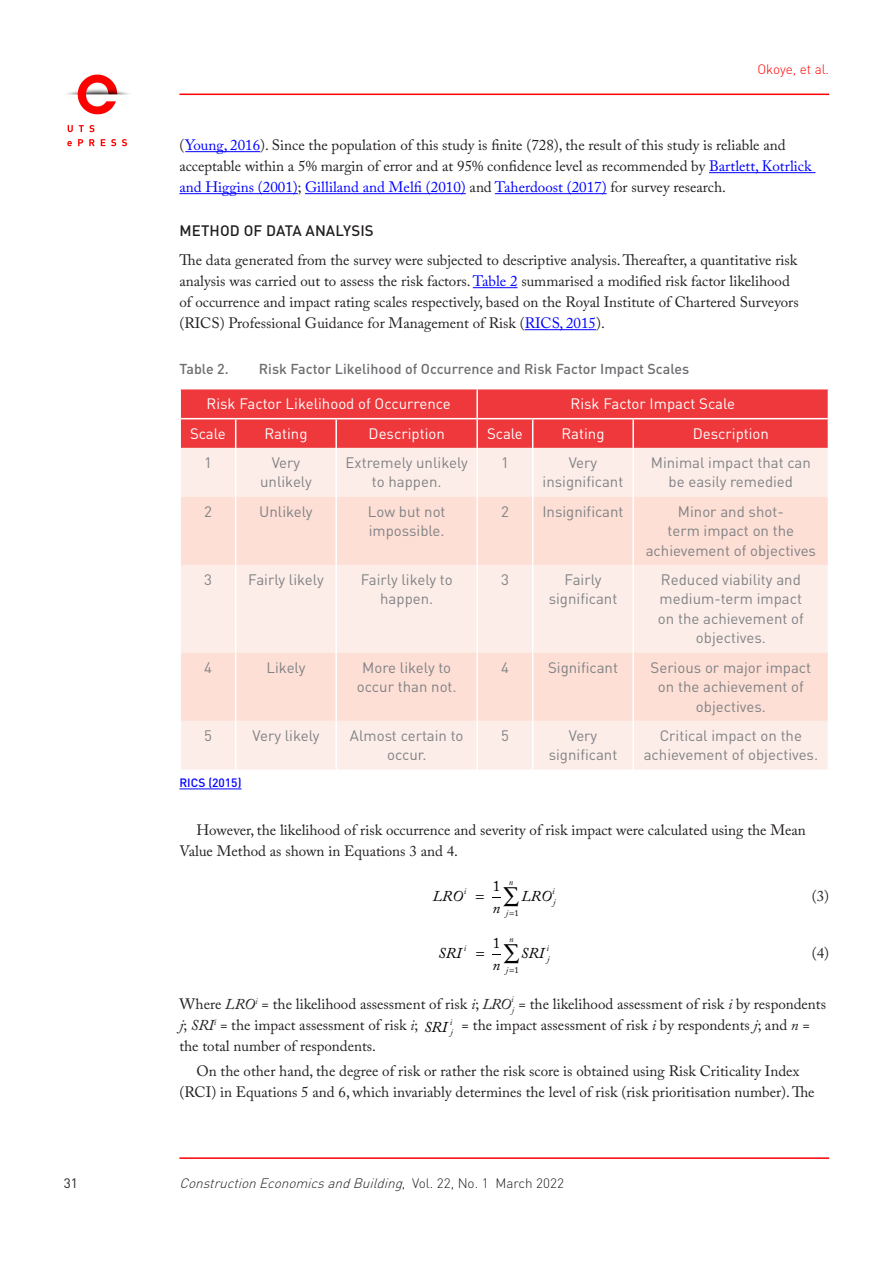
<style>
.page{position:relative;width:893px;height:1263px;background:#fff}
.page>*{position:absolute;margin:0;border:0;box-sizing:border-box;transform-origin:0 0}
.t1{font:15px/21px "Adobe Caslon Pro";color:#231f20}
.t2{font:15px/19.5px "DIN";color:#808285;text-align:center}
.t3{font:15px "DIN";color:#fff}
.t4{font:500 15px "DIN Pro";letter-spacing:.01em;color:#231f20}
.t5{font:italic 15px "Adobe Caslon Pro";letter-spacing:-.005em;color:#000}
.t6{font:15px "Adobe Caslon Pro";color:#000}
.t7{font:500 14.25px "DIN";color:#6c6d70}
.t8{font:italic 300 13.5px "DIN Pro";color:#231f20}
.t9{font:300 13.5px "DIN Pro";letter-spacing:-.005em;color:#fe0000}
.t10{font:13.5px "DIN Pro";color:#231f20}
.t11{font:500 12px "DIN";color:#00f}
.t12{font:italic 8.7px "Adobe Caslon Pro";color:#000}
.t13{font:8.7px "Adobe Caslon Pro";color:#000}
.s1{color:#00f}
.s2{font-style:italic}
.s3{font-style:italic;color:#000}
.s4{font-style:normal}
</style>
<div class="page">
<hr style="left:179px;top:1157px;width:650px;height:2px;background:#fe0000">
<hr style="left:185px;top:151px;width:75px;height:1px;background:#00f">
<hr style="left:709px;top:172px;width:106px;height:1px;background:#00f">
<hr style="left:179px;top:193px;width:119px;height:1px;background:#00f">
<hr style="left:305px;top:193px;width:161px;height:1px;background:#00f">
<hr style="left:495px;top:193px;width:112px;height:1px;background:#00f">
<hr style="left:473px;top:287px;width:45px;height:1px;background:#00f">
<hr style="left:525px;top:329px;width:71px;height:1px;background:#00f">
<hr style="left:179px;top:789px;width:63px;height:1px;background:#00f">
<div style="left:181px;top:448px;width:647px;height:321px;background:#fdede8"></div>
<svg style="left:181px;top:497px;width:647px;height:224px;background:#fde4dc"></svg>
<svg style="left:180px;top:389px;width:649px;height:59px;background:#ee4044"></svg>
<hr style="left:632px;top:419px;width:2px;height:29px;background:#fff">
<hr style="left:235px;top:448px;width:1px;height:49px;background:#fff">
<hr style="left:335px;top:448px;width:2px;height:49px;background:#fff">
<hr style="left:476px;top:448px;width:2px;height:49px;background:#fff">
<hr style="left:532px;top:448px;width:1px;height:49px;background:#fff">
<hr style="left:632px;top:448px;width:2px;height:49px;background:#fff">
<hr style="left:235px;top:497px;width:1px;height:68px;background:#fff">
<hr style="left:335px;top:497px;width:2px;height:68px;background:#fff">
<hr style="left:476px;top:497px;width:2px;height:68px;background:#fff">
<hr style="left:532px;top:497px;width:1px;height:68px;background:#fff">
<hr style="left:632px;top:497px;width:2px;height:68px;background:#fff">
<hr style="left:235px;top:565px;width:1px;height:88px;background:#fff">
<hr style="left:335px;top:565px;width:2px;height:88px;background:#fff">
<hr style="left:476px;top:565px;width:2px;height:88px;background:#fff">
<hr style="left:532px;top:565px;width:1px;height:88px;background:#fff">
<hr style="left:632px;top:565px;width:2px;height:88px;background:#fff">
<hr style="left:235px;top:653px;width:1px;height:68px;background:#fff">
<hr style="left:335px;top:653px;width:2px;height:68px;background:#fff">
<hr style="left:476px;top:653px;width:2px;height:68px;background:#fff">
<hr style="left:532px;top:653px;width:1px;height:68px;background:#fff">
<hr style="left:632px;top:653px;width:2px;height:68px;background:#fff">
<hr style="left:235px;top:721px;width:1px;height:48px;background:#fff">
<hr style="left:335px;top:721px;width:2px;height:48px;background:#fff">
<hr style="left:476px;top:721px;width:2px;height:48px;background:#fff">
<hr style="left:532px;top:721px;width:1px;height:48px;background:#fff">
<hr style="left:632px;top:721px;width:2px;height:48px;background:#fff">
<img style="left:67px;top:74px;width:62px;height:73px">
<hr style="left:179px;top:94px;width:650px;height:1px;background:#fe0000">
<p class="t9" style="left:757px;top:60px;width:73px">Okoye, et al.</p>
<p class="t1" style="left:179px;top:134px;width:634px">(<span class="s1">Young, 2016</span>). Since the population of this study is finite (728), the result of this study is reliable and acceptable within a 5% margin of error and at 95% confidence level as recommended by <span class="s1">Bartlett, Kotrlick and Higgins (2001)</span>; <span class="s1">Gilliland and Melfi (2010)</span> and <span class="s1">Taherdoost (2017)</span> for survey research.</p>
<p class="t4" style="left:180px;top:220px;width:196px">METHOD OF DATA ANALYSIS</p>
<p class="t1" style="left:179px;top:249px;width:621px">The data generated from the survey were subjected to descriptive analysis. Thereafter, a quantitative risk analysis was carried out to assess the risk factors. <span class="s1">Table 2</span> summarised a modified risk factor likelihood of occurrence and impact rating scales respectively, based on the Royal Institute of Chartered Surveyors (RICS) Professional Guidance for Management of Risk (<span class="s1">RICS, 2015</span>).</p>
<p class="t7" style="left:179px;top:360px;width:51px">Table 2.</p>
<p class="t7" style="left:259px;top:360px;width:432px">Risk Factor Likelihood of Occurrence and Risk Factor Impact Scales</p>
<p class="t3" style="left:207px;top:395px;width:246px">Risk Factor Likelihood of Occurrence</p>
<p class="t3" style="left:571px;top:395px;width:166px">Risk Factor Impact Scale</p>
<p class="t3" style="left:190px;top:425px;width:37px">Scale</p>
<p class="t3" style="left:264px;top:425px;width:45px">Rating</p>
<p class="t3" style="left:369px;top:425px;width:78px">Description</p>
<p class="t3" style="left:487px;top:425px;width:37px">Scale</p>
<p class="t3" style="left:561px;top:425px;width:45px">Rating</p>
<p class="t3" style="left:693px;top:425px;width:78px">Description</p>
<p class="t2" style="left:204px;top:453px;width:9px">1</p>
<p class="t2" style="left:260px;top:453px;width:53px">Very unlikely</p>
<p class="t2" style="left:346px;top:453px;width:124px">Extremely unlikely to happen.</p>
<p class="t2" style="left:501px;top:453px;width:9px">1</p>
<p class="t2" style="left:543px;top:453px;width:82px">Very insignificant</p>
<p class="t2" style="left:651px;top:453px;width:162px">Minimal impact that can be easily remedied</p>
<p class="t2" style="left:204px;top:502px;width:9px">2</p>
<p class="t2" style="left:259px;top:502px;width:55px">Unlikely</p>
<p class="t2" style="left:368px;top:502px;width:79px;text-align:left">Low but not impossible.</p>
<p class="t2" style="left:501px;top:502px;width:9px">2</p>
<p class="t2" style="left:542px;top:502px;width:83px">Insignificant</p>
<p class="t2" style="left:646px;top:502px;width:172px">Minor and shot-<br>term impact on the achievement of objectives</p>
<p class="t2" style="left:204px;top:570px;width:9px">3</p>
<p class="t2" style="left:248px;top:570px;width:77px">Fairly likely</p>
<p class="t2" style="left:361px;top:570px;width:93px">Fairly likely to happen.</p>
<p class="t2" style="left:501px;top:570px;width:9px">3</p>
<p class="t2" style="left:549px;top:570px;width:70px">Fairly significant</p>
<p class="t2" style="left:658px;top:570px;width:147px">Reduced viability and medium-term impact on the achievement of objectives.</p>
<p class="t2" style="left:204px;top:658px;width:9px">4</p>
<p class="t2" style="left:267px;top:658px;width:40px">Likely</p>
<p class="t2" style="left:357px;top:658px;width:101px">More likely to occur than not.</p>
<p class="t2" style="left:501px;top:658px;width:9px">4</p>
<p class="t2" style="left:548px;top:658px;width:71px">Significant</p>
<p class="t2" style="left:651px;top:658px;width:162px">Serious or major impact on the achievement of objectives.</p>
<p class="t2" style="left:204px;top:726px;width:9px">5</p>
<p class="t2" style="left:252px;top:726px;width:69px">Very likely</p>
<p class="t2" style="left:350px;top:726px;width:115px">Almost certain to occur.</p>
<p class="t2" style="left:501px;top:726px;width:9px">5</p>
<p class="t2" style="left:549px;top:726px;width:70px">Very significant</p>
<p class="t2" style="left:644px;top:726px;width:176px">Critical impact on the achievement of objectives.</p>
<p class="t11" style="left:179px;top:775px;width:64px">RICS (2015)</p>
<p class="t1" style="left:179px;top:820px;width:628px;text-indent:17px">However, the likelihood of risk occurrence and severity of risk impact were calculated using the Mean<br>Value Method as shown in Equations 3 and 4.</p>
<p class="t5" style="left:433px;top:887px;width:32px">LRO</p>
<p class="t5" style="left:492px;top:898px;width:9px">n</p>
<p class="t6" style="left:493px;top:877px;width:9px">1</p>
<p class="t12" style="left:509px;top:877px;width:6px">n</p>
<p class="t12" style="left:464px;top:886px;width:4px">i</p>
<p class="t12" style="left:552px;top:886px;width:4px">i</p>
<p class="t1" style="left:812px;top:885px;width:19px">(3)</p>
<p class="t5" style="left:521px;top:887px;width:32px">LRO</p>
<p class="t12" style="left:553px;top:897px;width:4px">j</p>
<p class="t13" style="left:514px;top:907px;width:6px">1</p>
<p class="t12" style="left:506px;top:907px;width:4px">j</p>
<p class="t12" style="left:464px;top:943px;width:4px">i</p>
<p class="t5" style="left:438px;top:944px;width:25px">SRI</p>
<p class="t6" style="left:493px;top:934px;width:9px">1</p>
<p class="t12" style="left:509px;top:934px;width:6px">n</p>
<p class="t12" style="left:546px;top:943px;width:4px">i</p>
<p class="t5" style="left:521px;top:944px;width:25px">SRI</p>
<p class="t12" style="left:547px;top:954px;width:4px">j</p>
<p class="t5" style="left:493px;top:955px;width:9px">n</p>
<p class="t13" style="left:515px;top:964px;width:6px">1</p>
<p class="t12" style="left:506px;top:964px;width:4px">j</p>
<p class="t1" style="left:812px;top:942px;width:19px">(4)</p>
<p class="t1" style="left:511px;top:993px;width:316px"><sup>i</sup> = the likelihood assessment of risk <span class="s2">i</span> by respondents</p>
<p class="t1" style="left:179px;top:993px;width:336px">Where <span class="s2">LRO</span><sup>i</sup> = the likelihood assessment of risk <span class="s2">i</span>; <span class="s2">LRO</span><sub>j</sub></p>
<p class="t1" style="left:450px;top:1014px;width:362px"><sup>i</sup> = the impact assessment of risk <span class="s2">i</span> by respondents <span class="s2">j</span>; and <span class="s2">n</span> =</p>
<p class="t1" style="left:196px;top:1033px;width:604px;line-height:25.2px;text-indent:-17px">the total number of respondents.<br>On the other hand, the degree of risk or rather the risk score is obtained using Risk Criticality Index</p>
<p class="t1" style="left:179px;top:1082px;width:637px">(RCI) in Equations 5 and 6, which invariably determines the level of risk (risk prioritisation number). The</p>
<p class="t1" style="left:179px;top:1014px;width:275px"><span class="s2">j</span>; <span class="s2">SRI</span><sup>i</sup> = the impact assessment of risk <span class="s2">i</span>; <span class="s3">SRI</span> <sub>j</sub></p>
<p class="t10" style="left:64px;top:1174px;width:16px">31</p>
<p class="t8" style="left:179px;top:1174px;width:386px">ConstructionEconomicsandBuilding<span class="s4">, Vo l . 2 2 , N o . 1 M a rc h 2 0 2 2</span></p>
</div>
